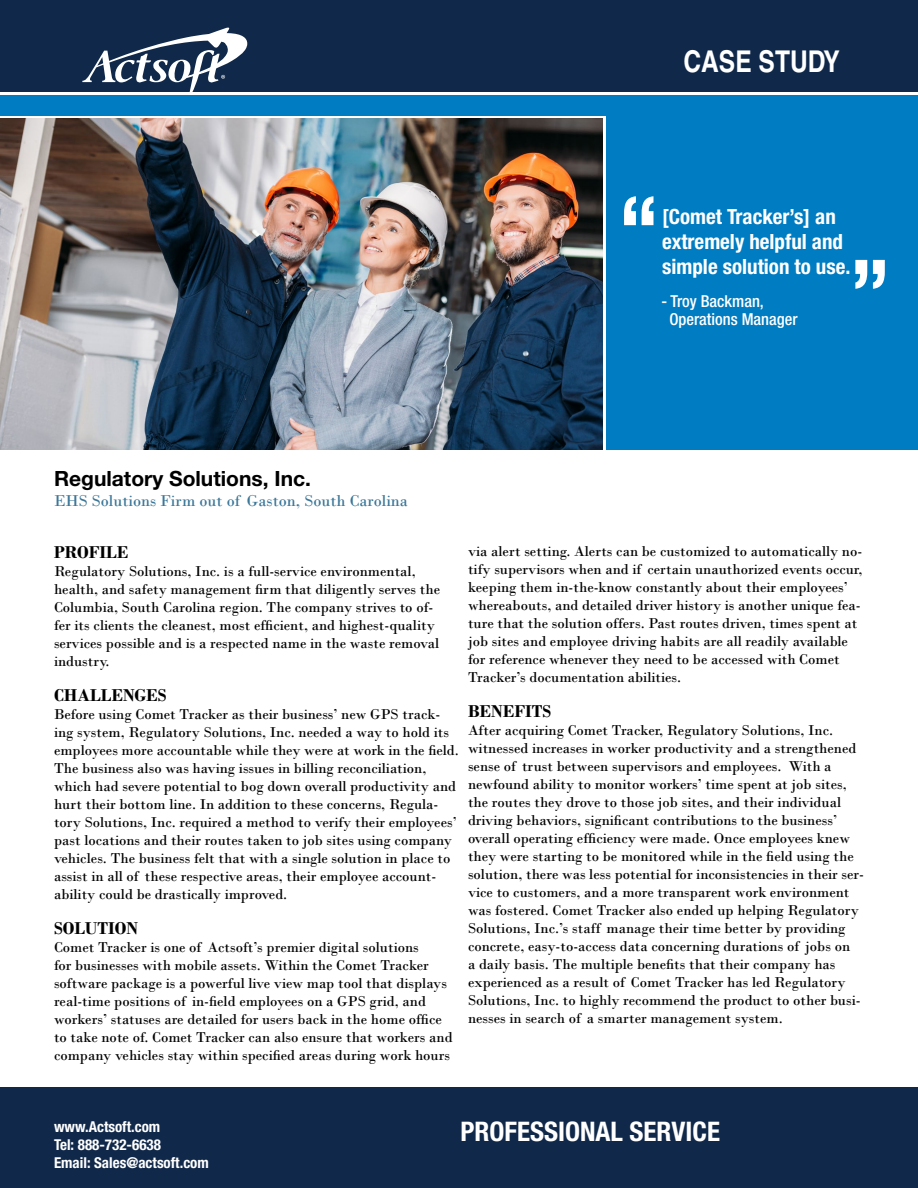
<style>
.page{position:relative;width:918px;height:1188px;background:#fff}
.page>*{position:absolute;margin:0;border:0;box-sizing:border-box;transform-origin:0 0}
.t1{font:700 condensed 90px "Helvetica Neue";color:#fff}
.t2{font:700 condensed 30px "Helvetica";color:#fff}
.t3{font:700 condensed 27px "Helvetica Neue";color:#fff}
.t4{font:700 condensed 21px/25.2px "Helvetica Neue";color:#fff}
.t5{font:700 21px "Helvetica Neue";color:#000}
.t6{font:700 18px "Bodoni";color:#000}
.t7{font:16.5px "Bodoni";color:#3a7698}
.t8{font:500 condensed 16.5px/18px "Helvetica Neue";color:#fff}
.t9{font:15px/18px "Bodoni";color:#000}
.t10{font:700 condensed 15px/18px "Helvetica Neue";color:#fff}
</style>
<div class="page">
<div style="left:0;top:1088px;width:918px;height:100px;background:#10284a"></div>
<div style="left:606px;top:114px;width:312px;height:336px;background:#007cc2"></div>
<div style="left:0;top:0;width:918px;height:98px;background:#10294a"></div>
<hr style="left:0;top:93px;width:918px;height:3px;background:#fff">
<svg style="left:82px;top:27px;width:165px;height:66px"></svg>
<div style="left:0;top:96px;width:918px;height:20px;background:#007cc2"></div>
<img style="left:0;top:119px;width:603px;height:331px">
<h2 class="t2" style="left:683px;top:43px;width:158px">CASE STUDY</h2>
<h1 class="t1" style="left:618px;top:174px;width:43px">“</h1>
<h3 class="t4" style="left:662px;top:203px;width:190px">[Comet Tracker’s] an extremely helpful and simple solution to use.</h3>
<p class="t8" style="left:669px;top:292px;width:130px;text-indent:-8px">- Troy Backman,<br>Operations Manager</p>
<h1 class="t1" style="left:891px;top:311px;width:43px;rotate:-180deg">“</h1>
<h3 class="t5" style="left:54px;top:465px;width:259px">Regulatory Solutions, Inc.</h3>
<p class="t7" style="left:54px;top:491px;width:355px">EHS Solutions Firm out of Gaston, South Carolina</p>
<p class="t6" style="left:54px;top:541px;width:76px">PROFILE</p>
<p class="t9" style="left:54px;top:562px;width:388px">Regulatory Solutions, Inc. is a full-service environmental, health, and safety management firm that diligently serves the Columbia, South Carolina region. The company strives to of&shy;fer its clients the cleanest, most efficient, and highest-quality services possible and is a respected name in the waste removal industry.</p>
<p class="t6" style="left:54px;top:685px;width:114px">CHALLENGES</p>
<p class="t9" style="left:54px;top:705px;width:407px">Before using Comet Tracker as their business’ new GPS track&shy;ing system, Regulatory Solutions, Inc. needed a way to hold its employees more accountable while they were at work in the field.<br>The business also was having issues in billing reconciliation, which had severe potential to bog down overall productivity and hurt their bottom line. In addition to these concerns, Regula&shy;tory Solutions, Inc. required a method to verify their employees’ past locations and their routes taken to job sites using company vehicles. The business felt that with a single solution in place to assist in all of these respective areas, their employee account&shy;ability could be drastically improved.</p>
<p class="t6" style="left:54px;top:918px;width:86px">SOLUTION</p>
<p class="t9" style="left:54px;top:938px;width:400px">Comet Tracker is one of Actsoft’s premier digital solutions<br>for businesses with mobile assets. Within the Comet Tracker software package is a powerful live view map tool that displays real-time positions of in-field employees on a GPS grid, and workers’ statuses are detailed for users back in the home office to take note of. Comet Tracker can also ensure that workers and company vehicles stay within specified areas during work hours</p>
<p class="t9" style="left:468px;top:542px;width:396px">via alert setting. Alerts can be customized to automatically no&shy;tify supervisors when and if certain unauthorized events occur, keeping them in-the-know constantly about their employees’ whereabouts, and detailed driver history is another unique fea&shy;ture that the solution offers. Past routes driven, times spent at job sites and employee driving habits are all readily available for reference whenever they need to be accessed with Comet Tracker’s documentation abilities.</p>
<p class="t6" style="left:468px;top:701px;width:85px">BENEFITS</p>
<p class="t9" style="left:468px;top:721px;width:397px">After acquiring Comet Tracker, Regulatory Solutions, Inc. witnessed increases in worker productivity and a strengthened sense of trust between supervisors and employees. With a newfound ability to monitor workers’ time spent at job sites, the routes they drove to those job sites, and their individual driving behaviors, significant contributions to the business’ overall operating efficiency were made. Once employees knew they were starting to be monitored while in the field using the solution, there was less potential for inconsistencies in their ser&shy;vice to customers, and a more transparent work environment was fostered. Comet Tracker also ended up helping Regulatory Solutions, Inc.’s staff manage their time better by providing concrete, easy-to-access data concerning durations of jobs on<br>a daily basis. The multiple benefits that their company has experienced as a result of Comet Tracker has led Regulatory Solutions, Inc. to highly recommend the product to other busi&shy;nesses in search of a smarter management system.</p>
<p class="t10" style="left:54px;top:1117px;width:156px">www.Actsoft.com<br>Tel: 888-732-6638<br>Email: Sales@actsoft.com</p>
<h3 class="t3" style="left:461px;top:1115px;width:261px">PROFESSIONAL SERVICE</h3>
</div>
